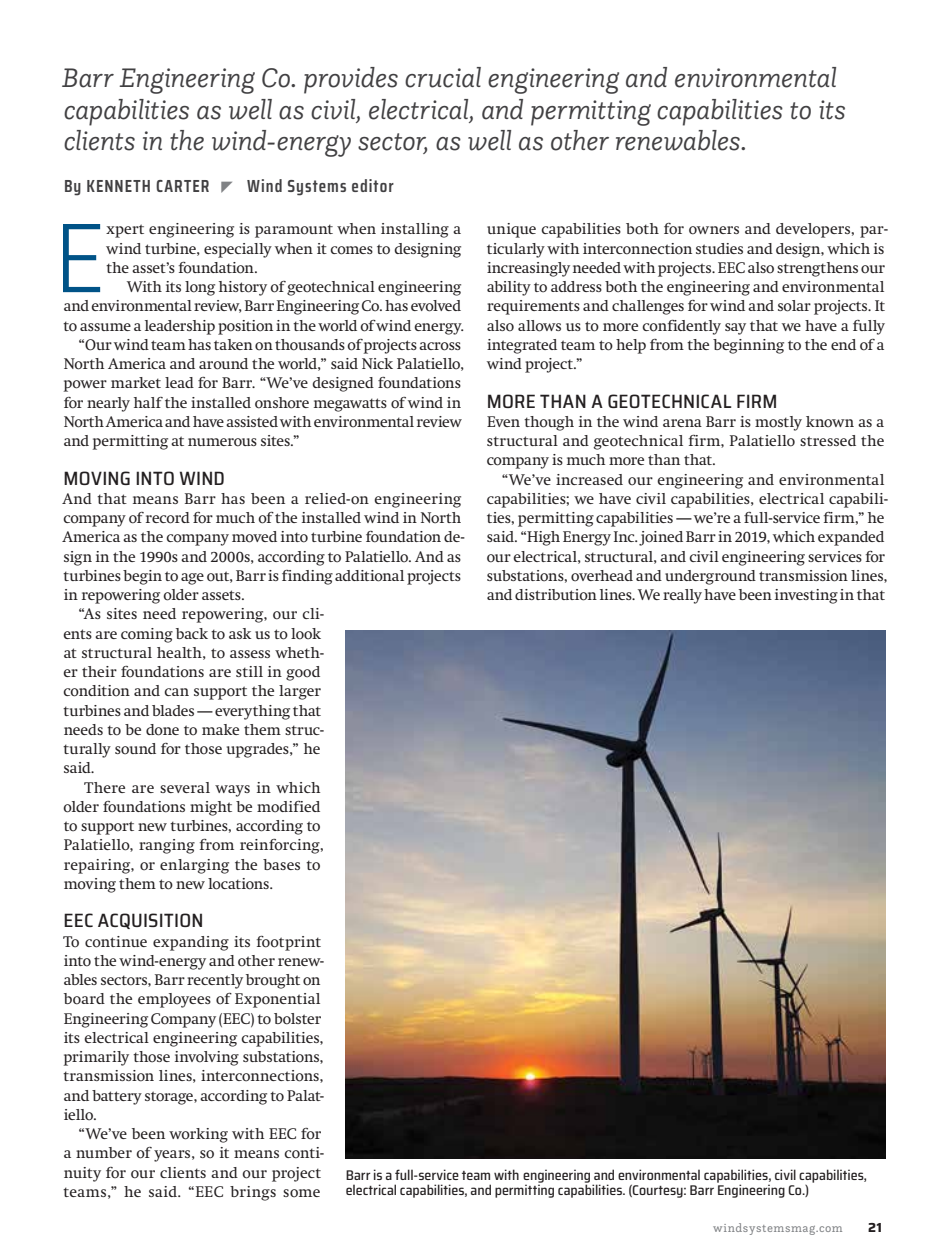
<style>
.page{position:relative;width:945px;height:1260px;background:#fff}
.page>*{position:absolute;margin:0;border:0;box-sizing:border-box;transform-origin:0 0}
.t1{font:300 semi-condensed 99.05px "Saira";color:#005387}
.t2{font:italic 300 28px/31.5px "Questa Slab";letter-spacing:-.015em;color:#414042}
.t3{font:500 semi-condensed 19.25px "Saira";letter-spacing:.01em;color:#231f20}
.t4{font:600 17.5px "Saira Condensed";letter-spacing:.06em;color:#414042}
.t5{font:15.05px/19.2px "Swift";color:#231f20}
.t6{font:15.05px "Swift";letter-spacing:.02em;color:#231f20}
.t7{font:500 semi-condensed 14px/15.8px "Saira";letter-spacing:-.005em;color:#231f20}
.t8{font:700 13.12px "Saira";color:#231f20}
.t9{font:12.25px "Questa Slab";letter-spacing:.05em;color:#808285}
</style>
<div class="page">
<img style="left:346px;top:631px;width:539px;height:527px">
<h2 class="t2" style="left:62px;top:61px;width:786px">Barr Engineering Co. provides crucial engineering and environmental capabilities as well as civil, electrical, and permitting capabilities to its clients in the wind-energy sector, as well as other renewables.</h2>
<p class="t4" style="left:64px;top:173px;width:147px">By KENNETH CARTER</p>
<p class="t4" style="left:247px;top:173px;width:148px">Wind Systems editor</p>
<h1 class="t1" style="left:54px;top:184px;width:52px">E</h1>
<p class="t5" style="left:106px;top:220px;width:356px;text-align:justify">xpert engineering is paramount when installing a wind turbine, especially when it comes to designing the asset’s foundation.</p>
<p class="t5" style="left:487px;top:220px;width:402px">unique capabilities both for owners and developers, par&shy;ticularly with interconnection studies and design, which is increasingly needed with projects. EEC also strengthens our ability to address both the engineering and environmental requirements and challenges for wind and solar projects. It also allows us to more confidently say that we have a fully integrated team to help from the beginning to the end of a wind project.”</p>
<p class="t3" style="left:487px;top:386px;width:292px">MORE THAN A GEOTECHNICAL FIRM</p>
<p class="t5" style="left:487px;top:412px;width:399px;text-align:justify">Even though in the wind arena Barr is mostly known as a structural and geotechnical firm, Palatiello stressed the company is much more than that.</p>
<p class="t5" style="left:487px;top:470px;width:403px;text-indent:15px">“We’ve increased our engineering and environmental capabilities; we have civil capabilities, electrical capabili&shy;ties, permitting capabilities — we’re a full-service firm,” he said. “High Energy Inc. joined Barr in 2019, which expanded our electrical, structural, and civil engineering services for substations, overhead and underground transmission lines, and distribution lines. We really have been investing in that</p>
<p class="t5" style="left:127px;top:277px;width:336px">With its long history of geotechnical engineering</p>
<p class="t5" style="left:64px;top:297px;width:399px">and environmental review, Barr Engineering Co. has evolved</p>
<p class="t5" style="left:64px;top:316px;width:402px">to assume a leadership position in the world of wind energy.</p>
<p class="t5" style="left:79px;top:335px;width:384px">“Our wind team has taken on thousands of projects across</p>
<p class="t5" style="left:64px;top:354px;width:402px">North America and around the world,” said Nick Palatiello,</p>
<p class="t5" style="left:64px;top:374px;width:399px">power market lead for Barr. “We’ve designed foundations</p>
<p class="t5" style="left:64px;top:393px;width:399px">for nearly half the installed onshore megawatts of wind in</p>
<p class="t5" style="left:64px;top:412px;width:399px">North America and have assisted with environmental review</p>
<p class="t5" style="left:64px;top:431px;width:238px">and permitting at numerous sites.”</p>
<p class="t3" style="left:64px;top:463px;width:163px">MOVING INTO WIND</p>
<p class="t6" style="left:63px;top:490px;width:400px">And that means Barr has been a relied-on engineering</p>
<p class="t5" style="left:63px;top:508px;width:399px">company of record for much of the installed wind in North</p>
<p class="t5" style="left:63px;top:528px;width:403px">America as the company moved into turbine foundation de-</p>
<p class="t5" style="left:64px;top:547px;width:399px">sign in the 1990s and 2000s, according to Palatiello. And as</p>
<p class="t5" style="left:64px;top:566px;width:399px">turbines begin to age out, Barr is finding additional projects</p>
<p class="t5" style="left:64px;top:585px;width:183px">in repowering older assets.</p>
<p class="t5" style="left:79px;top:605px;width:247px">“As sites need repowering, our cli-</p>
<p class="t5" style="left:63px;top:624px;width:259px">ents are coming back to ask us to look</p>
<p class="t5" style="left:64px;top:643px;width:262px">at structural health, to assess wheth-</p>
<p class="t5" style="left:63px;top:662px;width:259px">er their foundations are still in good</p>
<p class="t5" style="left:63px;top:682px;width:259px">condition and can support the larger</p>
<p class="t5" style="left:64px;top:701px;width:259px">turbines and blades — everything that</p>
<p class="t5" style="left:64px;top:720px;width:262px">needs to be done to make them struc-</p>
<p class="t5" style="left:64px;top:739px;width:258px">turally sound for those upgrades,” he</p>
<p class="t5" style="left:64px;top:759px;width:33px">said.</p>
<p class="t6" style="left:84px;top:779px;width:238px">There are several ways in which</p>
<p class="t5" style="left:63px;top:797px;width:259px">older foundations might be modified</p>
<p class="t5" style="left:64px;top:816px;width:258px">to support new turbines, according to</p>
<p class="t5" style="left:64px;top:836px;width:262px">Palatiello, ranging from reinforcing,</p>
<p class="t6" style="left:64px;top:856px;width:258px">repairing, or enlarging the bases to</p>
<p class="t5" style="left:64px;top:874px;width:211px">moving them to new locations.</p>
<p class="t3" style="left:64px;top:906px;width:142px">EEC ACQUISITION</p>
<p class="t5" style="left:63px;top:932px;width:262px">To continue expanding its footprint into the wind-energy and other renew&shy;ables sectors, Barr recently brought on board the employees of Exponential Engineering Company (EEC) to bolster its electrical engineering capabilities, primarily those involving substations, transmission lines, interconnections, and battery storage, according to Palat&shy;iello.</p>
<p class="t5" style="left:64px;top:1124px;width:262px;text-indent:15px">“We’ve been working with EEC for a number of years, so it means conti&shy;nuity for our clients and our project teams,” he said. “EEC brings some</p>
<p class="t7" style="left:346px;top:1167px;width:523px">Barr is a full-service team with engineering and environmental capabilities, civil capabilities, electrical capabilities, and permitting capabilities. (Courtesy: Barr Engineering Co.)</p>
<p class="t9" style="left:713px;top:1220px;width:131px">windsystemsmag.com</p>
<p class="t8" style="left:868px;top:1218px;width:15px">21</p>
</div>
